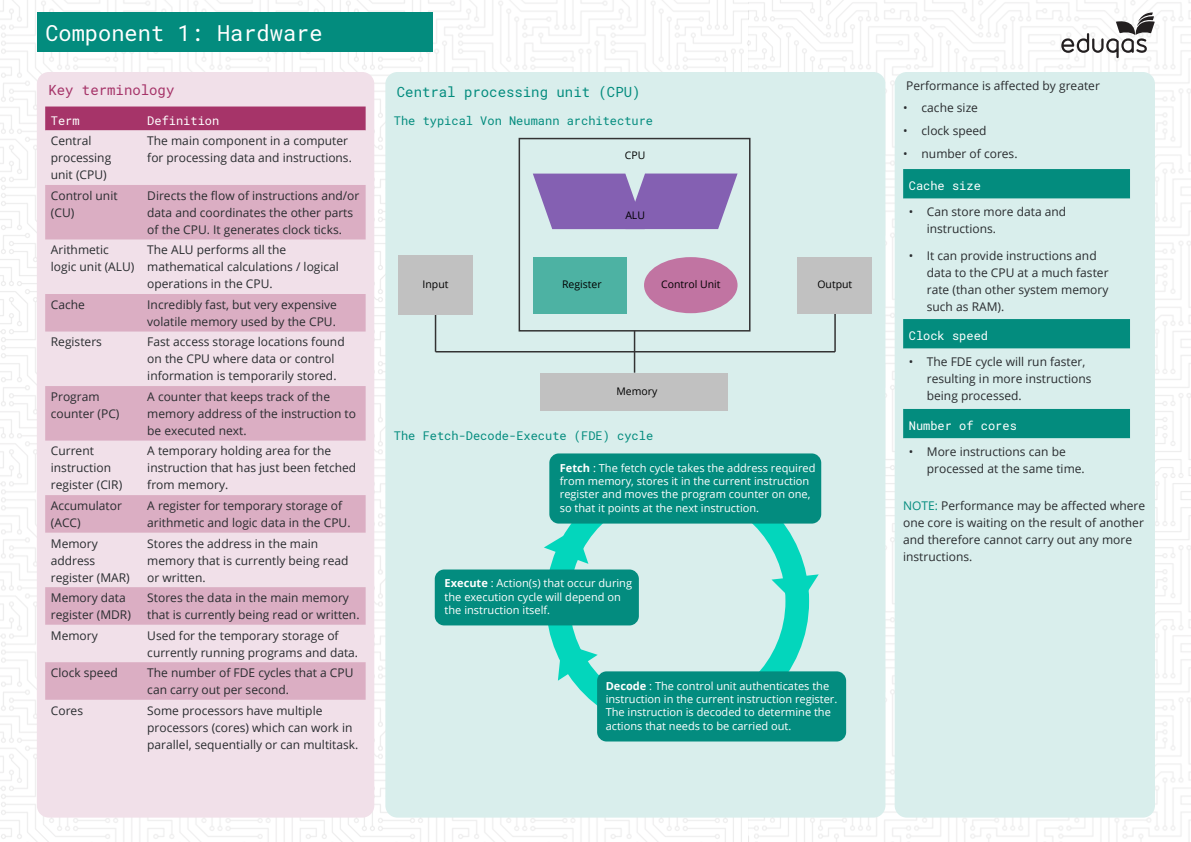
<style>
.page{position:relative;width:1191px;height:842px;background:#fff}
.page>*{position:absolute;margin:0;border:0;box-sizing:border-box;transform-origin:0 0}
.t1{font:22px "Roboto Mono";color:#fff}
.t2{font:14px "Roboto Mono";color:#038c7e}
.t3{font:14px "Roboto Mono";color:#a63469}
.Table_body{font:12px/17px "Open Sans";color:#292c2f}
.Paragraph{font:12px/17px "Open Sans";color:#292c2f}
.t4{font:12px "Roboto Mono";color:#038c7e}
.Table_header{font:12px "Roboto Mono";color:#fff}
.t5{font:11px/13.2px "Open Sans";color:#fff}
.t6{font:10.5px "Open Sans";color:#000}
.s1{font-weight:700}
.s2{color:#038c7e}
</style>
<div class="page">
<img style="left:0;top:0;width:1191px;height:842px">
<div style="left:37px;top:12px;width:396px;height:40px;background:#038c7e"></div>
<div style="left:37px;top:72px;width:337px;height:746px;background:#f1e0e9;border-radius:12px"></div>
<div style="left:45px;top:107px;width:321px;height:23px;background:#a63469"></div>
<svg style="left:45px;top:185px;width:321px;height:515px"></svg>
<div style="left:385px;top:72px;width:500px;height:746px;background:#d9eeec;border-radius:12px"></div>
<div style="left:518px;top:138px;width:232px;height:194px;border:1px solid #333233"></div>
<hr style="left:634px;top:331px;width:1px;height:42px;background:#333233">
<hr style="left:435px;top:351px;width:400px;height:1px;background:#333233">
<hr style="left:435px;top:308px;width:1px;height:44px;background:#333233">
<hr style="left:834px;top:299px;width:2px;height:53px;background:#333233">
<div style="left:398px;top:255px;width:75px;height:60px;background:#c1c1c1"></div>
<div style="left:797px;top:257px;width:75px;height:56px;background:#c1c1c1"></div>
<div style="left:540px;top:373px;width:187px;height:37px;background:#c1c1c1"></div>
<div style="left:533px;top:257px;width:93px;height:56px;background:#4db2a3"></div>
<div style="left:644px;top:257px;width:93px;height:56px;background:#c174a2;border-radius:50%"></div>
<svg style="left:533px;top:174px;width:204px;height:55px;background:#8d70b8"></svg>
<div style="left:546px;top:470px;width:263px;height:263px;border:24px solid #03d6bc;border-radius:50%"></div>
<div style="left:435px;top:569px;width:204px;height:56px;background:#038c7f;border-radius:9px"></div>
<div style="left:597px;top:671px;width:249px;height:70px;background:#038c7f;border-radius:9px"></div>
<div style="left:549px;top:453px;width:272px;height:71px;background:#038c7f;border-radius:9px"></div>
<svg style="left:544px;top:528px;width:44px;height:36px"></svg>
<svg style="left:558px;top:643px;width:39px;height:38px"></svg>
<svg style="left:771px;top:574px;width:47px;height:32px"></svg>
<div style="left:894px;top:72px;width:261px;height:746px;background:#d9eeec;border-radius:12px"></div>
<svg style="left:903px;top:169px;width:227px;height:30px;background:#078e80"></svg>
<svg style="left:903px;top:319px;width:227px;height:120px"></svg>
<svg style="left:1061px;top:12px;width:93px;height:46px"></svg>
<h1 class="t1" style="left:45px;top:18px;width:279px">Component 1: Hardware</h1>
<h2 class="t3" style="left:48px;top:80px;width:128px">Key terminology</h2>
<p class="Table_header" style="left:51px;top:112px;width:30px">Term</p>
<p class="Table_header" style="left:147px;top:112px;width:74px">Definition</p>
<p class="Table_body" style="left:51px;top:132px;width:62px">Central processing unit (CPU)</p>
<p class="Table_body" style="left:147px;top:132px;width:206px">The main component in a computer for processing data and instructions.</p>
<p class="Table_body" style="left:51px;top:187px;width:68px">Control unit (CU)</p>
<p class="Table_body" style="left:147px;top:187px;width:213px">Directs the flow of instructions and/or data and coordinates the other parts of the CPU. It generates clock ticks.</p>
<p class="Table_body" style="left:51px;top:241px;width:85px">Arithmetic logic unit (ALU)</p>
<p class="Table_body" style="left:147px;top:241px;width:193px">The ALU performs all the mathematical calculations / logical operations in the CPU.</p>
<p class="Table_body" style="left:51px;top:296px;width:36px">Cache</p>
<p class="Table_body" style="left:147px;top:296px;width:191px">Incredibly fast, but very expensive volatile memory used by the CPU.</p>
<p class="Table_body" style="left:51px;top:333px;width:53px">Registers</p>
<p class="Table_body" style="left:147px;top:333px;width:199px">Fast access storage locations found on the CPU where data or control information is temporarily stored.</p>
<p class="Table_body" style="left:51px;top:388px;width:70px">Program counter (PC)</p>
<p class="Table_body" style="left:147px;top:388px;width:210px">A counter that keeps track of the memory address of the instruction to be executed next.</p>
<p class="Table_body" style="left:51px;top:442px;width:73px">Current instruction register (CIR)</p>
<p class="Table_body" style="left:147px;top:442px;width:210px">A temporary holding area for the instruction that has just been fetched from memory.</p>
<p class="Table_body" style="left:51px;top:497px;width:73px">Accumulator (ACC)</p>
<p class="Table_body" style="left:147px;top:497px;width:205px">A register for temporary storage of arithmetic and logic data in the CPU.</p>
<p class="Table_body" style="left:51px;top:534px;width:80px">Memory address register (MAR)</p>
<p class="Table_body" style="left:147px;top:534px;width:203px">Stores the address in the main memory that is currently being read or written.</p>
<p class="Table_body" style="left:51px;top:589px;width:82px">Memory data register (MDR)</p>
<p class="Table_body" style="left:147px;top:589px;width:214px">Stores the data in the main memory that is currently being read or written.</p>
<p class="Table_body" style="left:51px;top:626px;width:48px">Memory</p>
<p class="Table_body" style="left:147px;top:626px;width:212px">Used for the temporary storage of currently running programs and data.</p>
<p class="Table_body" style="left:51px;top:664px;width:68px">Clock speed</p>
<p class="Table_body" style="left:147px;top:664px;width:208px">The number of FDE cycles that a CPU can carry out per second.</p>
<p class="Table_body" style="left:51px;top:701px;width:34px">Cores</p>
<p class="Table_body" style="left:147px;top:701px;width:213px">Some processors have multiple processors (cores) which can work in parallel, sequentially or can multitask.</p>
<h2 class="t2" style="left:397px;top:82px;width:245px">Central processing unit (CPU)</h2>
<h3 class="t4" style="left:394px;top:113px;width:261px">The typical Von Neumann architecture</h3>
<p class="t6" style="left:625px;top:148px;width:22px">CPU</p>
<p class="t6" style="left:625px;top:208px;width:21px">ALU</p>
<p class="t6" style="left:562px;top:277px;width:41px">Register</p>
<p class="t6" style="left:661px;top:277px;width:61px">Control Unit</p>
<p class="t6" style="left:422px;top:277px;width:27px">Input</p>
<p class="t6" style="left:817px;top:277px;width:36px">Output</p>
<p class="t6" style="left:616px;top:384px;width:42px">Memory</p>
<h3 class="t4" style="left:394px;top:427px;width:261px">The Fetch-Decode-Execute (FDE) cycle</h3>
<p class="t5" style="left:560px;top:461px;width:257px"><span class="s1">Fetch</span> : The fetch cycle takes the address required from memory, stores it in the current instruction register and moves the program counter on one, so that it points at the next instruction.</p>
<p class="t5" style="left:444px;top:577px;width:189px"><span class="s1">Execute</span> : Action(s) that occur during the execution cycle will depend on the instruction itself.</p>
<p class="t5" style="left:605px;top:679px;width:233px"><span class="s1">Decode</span> : The control unit authenticates the instruction in the current instruction register.<br>The instruction is decoded to determine the actions that needs to be carried out.</p>
<p class="Paragraph" style="left:906px;top:77px;width:195px">Performance is affected by greater</p>
<p class="Paragraph" style="left:903px;top:99px;width:76px">• cache size</p>
<p class="Paragraph" style="left:903px;top:122px;width:85px">• clock speed</p>
<p class="Paragraph" style="left:903px;top:145px;width:116px">• number of cores.</p>
<p class="Table_header" style="left:909px;top:177px;width:73px">Cache size</p>
<p class="Paragraph" style="left:927px;top:203px;width:141px;text-indent:-18px">• Can store more data and instructions.</p>
<p class="Paragraph" style="left:927px;top:246px;width:183px;text-indent:-18px">• It can provide instructions and data to the CPU at a much faster rate (than other system memory such as RAM).</p>
<p class="Table_header" style="left:909px;top:327px;width:81px">Clock speed</p>
<p class="Paragraph" style="left:927px;top:353px;width:166px;text-indent:-18px">• The FDE cycle will run faster, resulting in more instructions being processed.</p>
<p class="Table_header" style="left:909px;top:417px;width:110px">Number of cores</p>
<p class="Paragraph" style="left:927px;top:443px;width:159px;text-indent:-18px">• More instructions can be processed at the same time.</p>
<p class="Paragraph" style="left:903px;top:497px;width:243px"><span class="s2">NOTE:</span> Performance may be affected where one core is waiting on the result of another and therefore cannot carry out any more instructions.</p>
</div>
